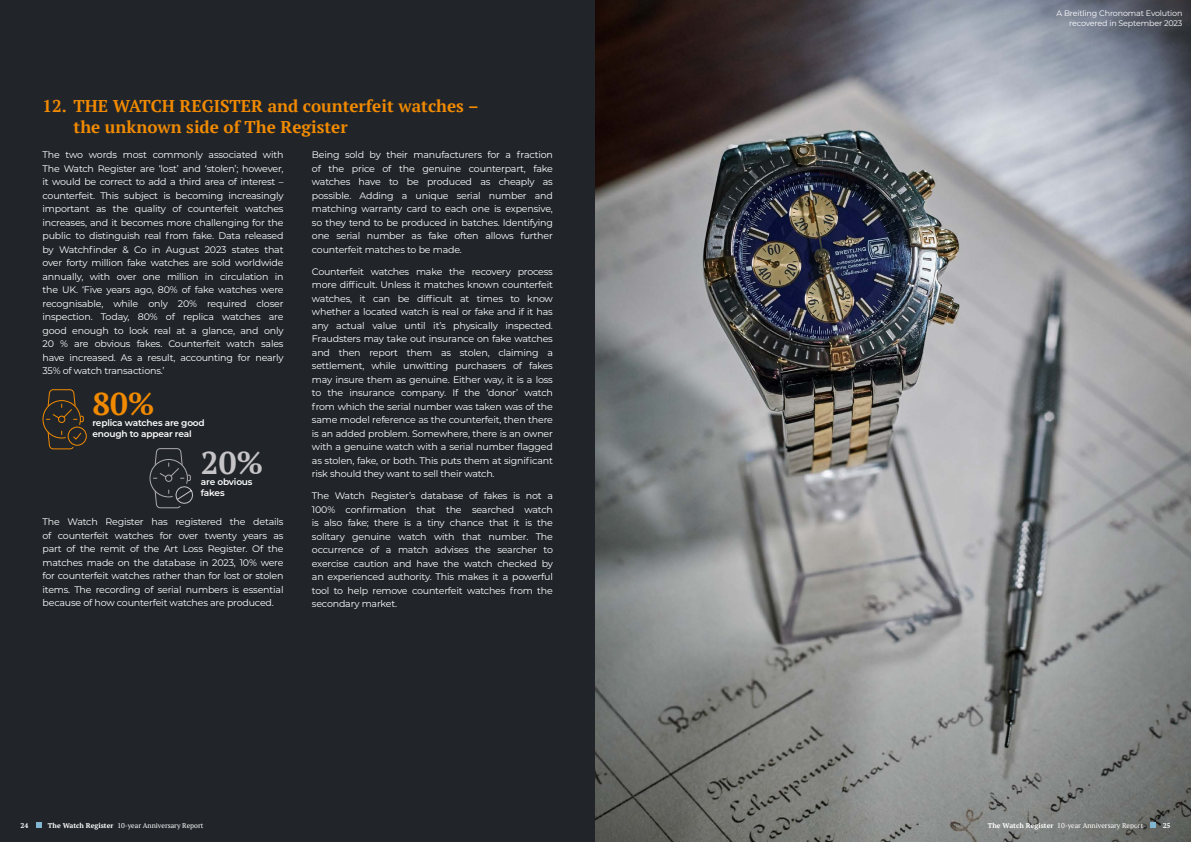
<style>
.page{position:relative;width:1191px;height:842px;background:#fff}
.page>*{position:absolute;margin:0;border:0;box-sizing:border-box;transform-origin:0 0}
.t1{font:700 31.4px "PT Serif";color:#f18a00}
.t2{font:700 31.4px "PT Serif";color:#c6c4c7}
.t3{font:700 17px/21px "PT Serif";color:#f18a00}
.t4{font:9.5px/13.5px "Montserrat";letter-spacing:-.02em;color:#fff;text-align:justify}
.t5{font:600 9px/11px "Montserrat";letter-spacing:-.02em;color:#fff}
.t6{font:8px/10px "Montserrat";letter-spacing:-.02em;color:#fff;text-align:right}
.t7{font:7px "PT Serif";color:#fff}
.t8{font:700 7px "PT Serif";color:#fff}
.s1{font-weight:700}
</style>
<div class="page">
<div style="left:0;top:0;width:595px;height:842px;background:#21252a"></div>
<img style="left:595px;top:0;width:596px;height:842px">
<svg style="left:36px;top:823px;width:5px;height:5px"></svg>
<svg style="left:1150px;top:823px;width:6px;height:5px"></svg>
<svg style="left:42px;top:389px;width:45px;height:61px"></svg>
<svg style="left:149px;top:448px;width:44px;height:61px"></svg>
<h2 class="t3" style="left:74px;top:96px;width:406px;text-indent:-31px">12. THE WATCH REGISTER and counterfeit watches – the unknown side of The Register</h2>
<p class="t4" style="left:43px;top:148px;width:242px">The two words most commonly associated with The Watch Register are ‘lost’ and ‘stolen’; however, it would be correct to add a third area of interest – counterfeit. This subject is becoming increasingly important as the quality of counterfeit watches increases, and it becomes more challenging for the public to distinguish real from fake. Data released by Watchfinder &amp; Co in August 2023 states that over forty million fake watches are sold worldwide annually, with over one million in circulation in the UK. ‘Five years ago, 80% of fake watches were recognisable, while only 20% required closer inspection. Today, 80% of replica watches are good enough to look real at a glance, and only 20 % are obvious fakes. Counterfeit watch sales have increased. As a result, accounting for nearly 35% of watch transactions.’</p>
<p class="t4" style="left:312px;top:148px;width:242px">Being sold by their manufacturers for a fraction of the price of the genuine counterpart, fake watches have to be produced as cheaply as possible. Adding a unique serial number and matching warranty card to each one is expensive, so they tend to be produced in batches. Identifying one serial number as fake often allows further counterfeit matches to be made.</p>
<p class="t4" style="left:312px;top:264px;width:242px">Counterfeit watches make the recovery process more difficult. Unless it matches known counterfeit watches, it can be difficult at times to know whether a located watch is real or fake and if it has any actual value until it’s physically inspected.<br>Fraudsters may take out insurance on fake watches and then report them as stolen, claiming a settlement, while unwitting purchasers of fakes may insure them as genuine. Either way, it is a loss to the insurance company. If the ‘donor’ watch from which the serial number was taken was of the same model reference as the counterfeit, then there is an added problem. Somewhere, there is an owner with a genuine watch with a serial number flagged as stolen, fake, or both. This puts them at significant risk should they want to sell their watch.</p>
<p class="t4" style="left:312px;top:489px;width:242px">The Watch Register’s database of fakes is not a 100% confirmation that the searched watch is also fake; there is a tiny chance that it is the solitary genuine watch with that number. The occurrence of a match advises the searcher to exercise caution and have the watch checked by an experienced authority. This makes it a powerful tool to help remove counterfeit watches from the secondary market.</p>
<h1 class="t1" style="left:92px;top:383px;width:64px">80%</h1>
<p class="t5" style="left:92px;top:417px;width:114px">replica watches are good enough to appear real</p>
<h1 class="t2" style="left:201px;top:442px;width:64px">20%</h1>
<p class="t5" style="left:201px;top:476px;width:53px">are obvious fakes</p>
<p class="t4" style="left:43px;top:515px;width:242px">The Watch Register has registered the details of counterfeit watches for over twenty years as part of the remit of the Art Loss Register. Of the matches made on the database in 2023, 10% were for counterfeit watches rather than for lost or stolen items. The recording of serial numbers is essential because of how counterfeit watches are produced.</p>
<p class="t6" style="left:1056px;top:8px;width:127px">A Breitling Chronomat Evolution recovered in September 2023</p>
<p class="t8" style="left:20px;top:821px;width:9px">24</p>
<p class="t7" style="left:48px;top:821px;width:157px"><span class="s1">The Watch Register</span> 10-year Anniversary Report</p>
<p class="t7" style="left:987px;top:821px;width:157px"><span class="s1">The Watch Register</span> 10-year Anniversary Report</p>
<p class="t8" style="left:1162px;top:821px;width:9px">25</p>
</div>
